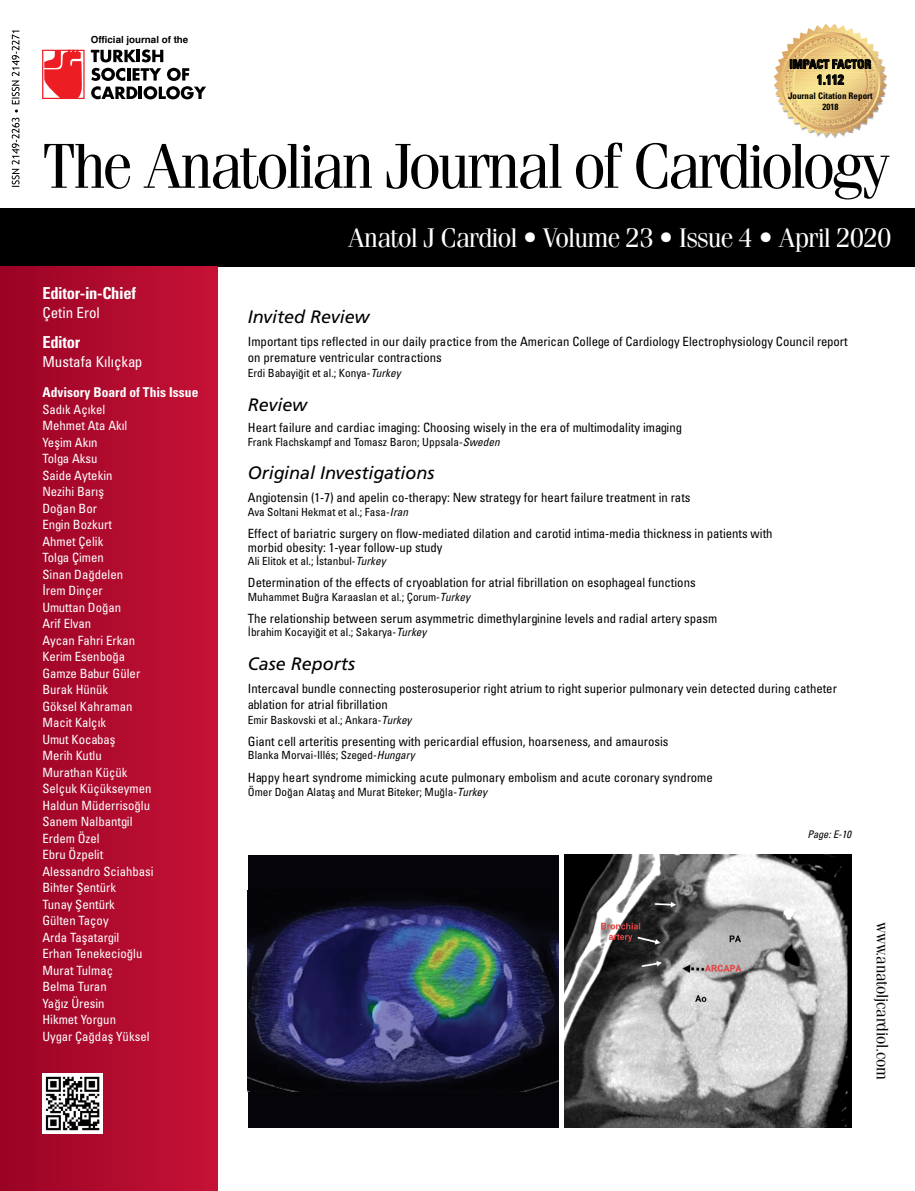
<style>
.page{position:relative;width:915px;height:1191px;background:#fff}
.page>*{position:absolute;margin:0;border:0;box-sizing:border-box;transform-origin:0 0}
.t1{font:63.6px "Fenice Tr";letter-spacing:-.05em;color:#000}
.t2{font:27px "Fenice Tr";letter-spacing:-.03em;color:#fff}
.t3{font:18px "Frutiger Italic Tr";color:#000}
.t4{font:16.5px "Fenice Tr";letter-spacing:-.015em;color:#000}
.t5{font:16.5px "Univers Cond Bd Tr";letter-spacing:-.02em;color:#fff}
.t6{font:15px "Univers Condensed Tr";color:#fff}
.t7{font:13.5px "Univers Cond Bd Tr";color:#fff}
.t8{font:13.5px "Univers Cond Bd Tr";color:#000}
.t9{font:12.75px/16.5px "Univers Condensed Tr";color:#000}
.t10{font:12.75px/16.5px "Univers Condensed Tr";color:#fff}
.t11{font:12px "Univers Cond Bd Tr";color:#000}
.t12{font:11.25px "Univers Condensed Tr";color:#000}
.t13{font:10.5px "Univers Cond Ita Tr";letter-spacing:-.02em;color:#000}
.t14{font:700 9.75px "Helvetica";color:#000}
.t15{font:9px/10.5px "Univers Cond Bd Tr";color:#000;text-align:center}
.s1{font-family:"Univers Cond Ita Tr"}
</style>
<div class="page">
<div style="left:248px;top:855px;width:310px;height:272px;background:#050509"></div>
<div style="left:0;top:208px;width:914px;height:59px;background:#000"></div>
<div style="left:0;top:267px;width:217px;height:924px;background:linear-gradient(to right,#9a0325,#c61236)"></div>
<div style="left:42px;top:50px;width:43px;height:49px;background:#fff;border:1px solid #ed1d24"></div>
<svg style="left:44px;top:50px;width:38px;height:49px"></svg>
<svg style="left:91px;top:68px;width:115px;height:31px"></svg>
<svg style="left:91px;top:49px;width:72px;height:13px"></svg>
<img style="left:42px;top:1073px;width:61px;height:60px">
<img style="left:774px;top:25px;width:111px;height:114px">
<svg style="left:789px;top:59px;width:82px;height:10px"></svg>
<svg style="left:816px;top:75px;width:27px;height:10px"></svg>
<svg style="left:12px;top:31px;width:7px;height:156px"></svg>
<img style="left:248px;top:901px;width:310px;height:190px">
<img style="left:564px;top:855px;width:286px;height:272px">
<p class="t14" style="left:91px;top:32px;width:99px">Official journal of the</p>
<p class="t11" style="left:789px;top:57px;width:83px">IMPACT FACTOR</p>
<p class="t8" style="left:816px;top:71px;width:28px">1.112</p>
<p class="t15" style="left:787px;top:91px;width:86px">Journal Citation Report<br>2018</p>
<h1 class="t1" style="left:42px;top:127px;width:849px">The Anatolian Journal of Cardiology</h1>
<p class="t5" style="left:42px;top:282px;width:95px">Editor-in-Chief</p>
<p class="t6" style="left:42px;top:303px;width:59px">Çetin Erol</p>
<p class="t5" style="left:42px;top:332px;width:39px">Editor</p>
<p class="t6" style="left:42px;top:352px;width:101px">Mustafa Kılıçkap</p>
<p class="t7" style="left:42px;top:384px;width:157px">Advisory Board of This Issue</p>
<p class="t10" style="left:42px;top:400px;width:113px">Sadık Açıkel<br>Mehmet Ata Akıl<br>Yeşim Akın<br>Tolga Aksu<br>Saide Aytekin<br>Nezihi Barış<br>Doğan Bor<br>Engin Bozkurt<br>Ahmet Çelik<br>Tolga Çimen<br>Sinan Dağdelen<br>İrem Dinçer<br>Umuttan Doğan<br>Arif Elvan<br>Aycan Fahri Erkan<br>Kerim Esenboğa<br>Gamze Babur Güler<br>Burak Hünük<br>Göksel Kahraman<br>Macit Kalçık<br>Umut Kocabaş<br>Merih Kutlu<br>Murathan Küçük<br>Selçuk Küçükseymen<br>Haldun Müderrisoğlu<br>Sanem Nalbantgil<br>Erdem Özel<br>Ebru Özpelit<br>Alessandro Sciahbasi<br>Bihter Şentürk<br>Tunay Şentürk<br>Gülten Taçoy<br>Arda Taşatargil<br>Erhan Tenekecioğlu<br>Murat Tulmaç<br>Belma Turan<br>Yağız Üresin<br>Hikmet Yorgun<br>Uygar Çağdaş Yüksel</p>
<h2 class="t2" style="left:347px;top:222px;width:545px">Anatol J Cardiol • Volume 23 • Issue 4 • April 2020</h2>
<h3 class="t3" style="left:248px;top:306px;width:123px">Invited Review</h3>
<p class="t9" style="left:248px;top:333px;width:601px">Important tips reflected in our daily practice from the American College of Cardiology Electrophysiology Council report on premature ventricular contractions</p>
<p class="t12" style="left:248px;top:366px;width:154px">Erdi Babayiğit et al.; Konya-<span class="s1">Turkey</span></p>
<h3 class="t3" style="left:248px;top:394px;width:61px">Review</h3>
<p class="t9" style="left:248px;top:418px;width:435px">Heart failure and cardiac imaging: Choosing wisely in the era of multimodality imaging</p>
<p class="t12" style="left:248px;top:434px;width:253px">Frank Flachskampf and Tomasz Baron; Uppsala-<span class="s1">Sweden</span></p>
<h3 class="t3" style="left:248px;top:462px;width:188px">Original Investigations</h3>
<p class="t9" style="left:248px;top:489px;width:444px">Angiotensin (1-7) and apelin co-therapy: New strategy for heart failure treatment in rats</p>
<p class="t12" style="left:248px;top:505px;width:161px">Ava Soltani Hekmat et al.; Fasa-<span class="s1">Iran</span></p>
<p class="t9" style="left:248px;top:527px;width:526px;line-height:13.5px">Effect of bariatric surgery on flow-mediated dilation and carotid intima-media thickness in patients with morbid obesity: 1-year follow-up study</p>
<p class="t12" style="left:248px;top:554px;width:139px">Ali Elitok et al.; İstanbul-<span class="s1">Turkey</span></p>
<p class="t9" style="left:248px;top:574px;width:449px">Determination of the effects of cryoablation for atrial fibrillation on esophageal functions</p>
<p class="t12" style="left:248px;top:590px;width:223px">Muhammet Buğra Karaaslan et al.; Çorum-<span class="s1">Turkey</span></p>
<p class="t9" style="left:248px;top:610px;width:471px">The relationship between serum asymmetric dimethylarginine levels and radial artery spasm</p>
<p class="t12" style="left:248px;top:625px;width:180px">İbrahim Kocayiğit et al.; Sakarya-<span class="s1">Turkey</span></p>
<h3 class="t3" style="left:248px;top:653px;width:109px">Case Reports</h3>
<p class="t9" style="left:248px;top:680px;width:590px">Intercaval bundle connecting posterosuperior right atrium to right superior pulmonary vein detected during catheter ablation for atrial fibrillation</p>
<p class="t12" style="left:248px;top:712px;width:165px">Emir Baskovski et al.; Ankara-<span class="s1">Turkey</span></p>
<p class="t9" style="left:248px;top:732px;width:422px">Giant cell arteritis presenting with pericardial effusion, hoarseness, and amaurosis</p>
<p class="t12" style="left:248px;top:748px;width:168px">Blanka Morvai-Illés; Szeged-<span class="s1">Hungary</span></p>
<p class="t9" style="left:248px;top:769px;width:466px">Happy heart syndrome mimicking acute pulmonary embolism and acute coronary syndrome</p>
<p class="t12" style="left:248px;top:785px;width:241px">Ömer Doğan Alataş and Murat Biteker; Muğla-<span class="s1">Turkey</span></p>
<p class="t13" style="left:807px;top:827px;width:45px">Page: E-10</p>
<p class="t4" style="left:892px;top:921px;width:159px;rotate:90deg">www.anatoljcardiol.com</p>
</div>
